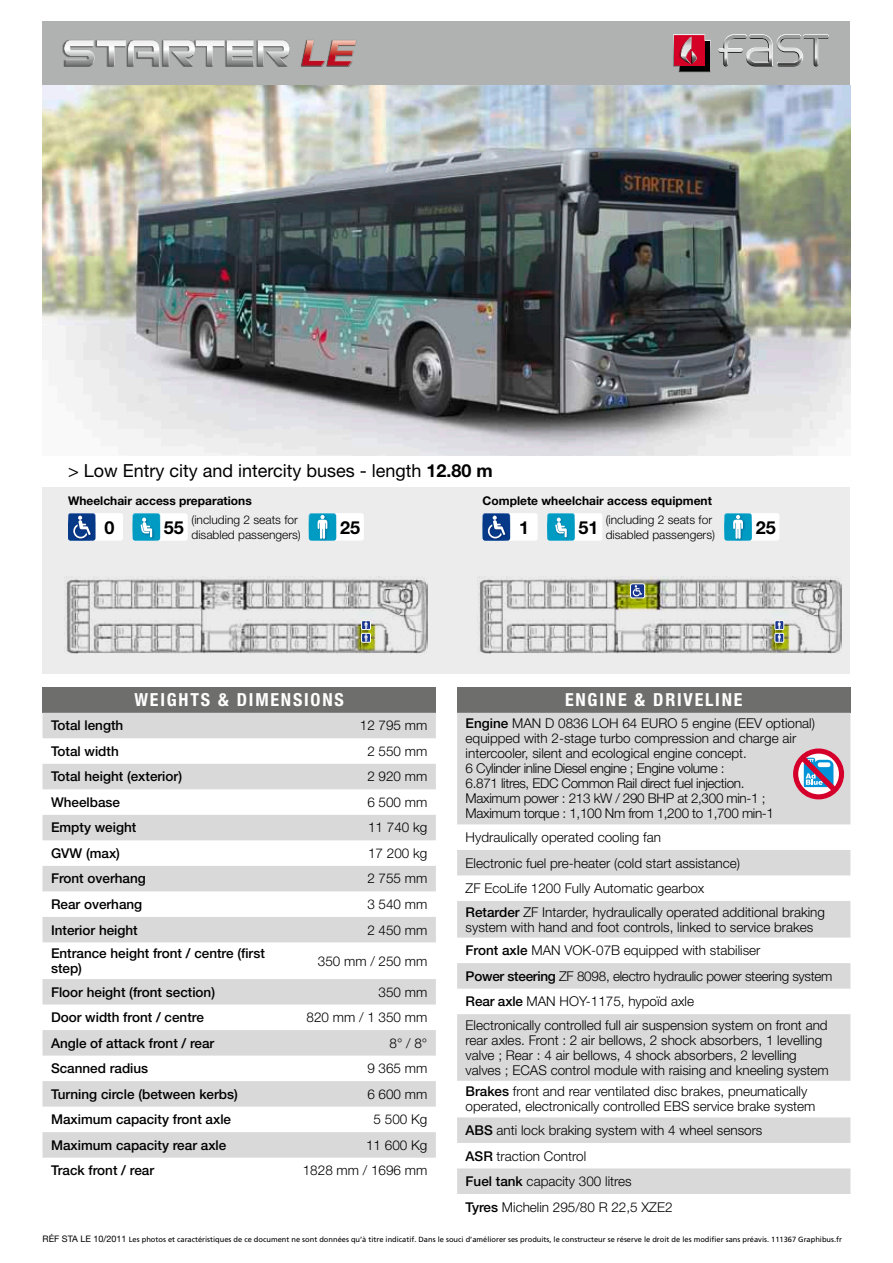
<style>
.page{position:relative;width:893px;height:1263px;background:#fff}
.page>*{position:absolute;margin:0;border:0;box-sizing:border-box;transform-origin:0 0}
.t1{font:18px "Helvetica Neue LT Std";color:#000}
.t2{font:700 condensed 18px "Helvetica Neue LT Std";letter-spacing:.1em;color:#fff}
.t3{font:700 18px "Helvetica Neue LT Std";color:#000}
.t4{font:300 13.5px/25.5px "Helvetica Neue LT Std";color:#000}
.t5{font:500 13.5px/15px "Helvetica Neue LT Std";color:#000}
.t6{font:300 13.5px/15px "Helvetica Neue LT Std";letter-spacing:-.025em;color:#000}
.t7{font:300 12px/14.4px "Helvetica Neue LT Std";color:#000}
.t8{font:700 12px "Helvetica Neue LT Std";color:#000}
.t9{font:7.5px "Frutiger LT Std";color:#000}
.s1{font-weight:700}
.s2{font-weight:500}
.s3{font-family:"Helvetica Neue LT Std";font-size:9px}
</style>
<div class="page">
<div style="left:43px;top:21px;width:807px;height:64px;background:#b0b2b2"></div>
<div style="left:43px;top:487px;width:807px;height:186px;background:#ececec"></div>
<img style="left:43px;top:85px;width:807px;height:370px">
<img style="left:65px;top:576px;width:363px;height:77px">
<img style="left:478px;top:576px;width:363px;height:77px">
<svg style="left:362px;top:621px;width:8px;height:8px"></svg>
<div style="left:361px;top:620px;width:10px;height:10px;border:1px solid #fff"></div>
<svg style="left:362px;top:633px;width:8px;height:9px"></svg>
<div style="left:361px;top:633px;width:10px;height:9px;border:1px solid #fff"></div>
<svg style="left:365px;top:621px;width:3px;height:21px"></svg>
<div style="left:775px;top:620px;width:9px;height:10px;border:1px solid #fff"></div>
<div style="left:775px;top:633px;width:9px;height:9px;border:1px solid #fff"></div>
<svg style="left:778px;top:621px;width:4px;height:21px"></svg>
<svg style="left:630px;top:584px;width:15px;height:14px"></svg>
<div style="left:630px;top:583px;width:15px;height:15px;border:1px solid #fff;border-radius:2px"></div>
<svg style="left:633px;top:585px;width:9px;height:11px"></svg>
<svg style="left:68px;top:513px;width:55px;height:28px;background:#99adcd"></svg>
<svg style="left:483px;top:513px;width:55px;height:28px;background:#9aaece"></svg>
<svg style="left:547px;top:513px;width:55px;height:28px;background:#93d3e4"></svg>
<svg style="left:133px;top:513px;width:55px;height:28px;background:#94d3e4"></svg>
<div style="left:457px;top:687px;width:393px;height:26px;background:#6e6e6d"></div>
<svg style="left:457px;top:713px;width:393px;height:481px;fill:#d9d9da"></svg>
<div style="left:43px;top:687px;width:393px;height:26px;background:#6e6e6d"></div>
<svg style="left:43px;top:713px;width:393px;height:445px;fill:#ddddde"></svg>
<svg style="left:309px;top:513px;width:55px;height:28px;background:#9bd6e6"></svg>
<svg style="left:724px;top:513px;width:55px;height:28px;background:#99d5e5"></svg>
<svg style="left:673px;top:34px;width:38px;height:38px"></svg>
<svg style="left:718px;top:34px;width:111px;height:33px"></svg>
<svg style="left:64px;top:40px;width:225px;height:26px"></svg>
<svg style="left:301px;top:40px;width:55px;height:26px"></svg>
<svg style="left:793px;top:748px;width:51px;height:51px"></svg>
<h1 class="t1" style="left:68px;top:460px;width:426px">&gt; Low Entry city and intercity buses - length <span class="s1">12.80 m</span></h1>
<p class="t8" style="left:68px;top:493px;width:185px">Wheelchair access preparations</p>
<p class="t8" style="left:483px;top:493px;width:231px">Complete wheelchair access equipment</p>
<h1 class="t3" style="left:164px;top:516px;width:22px">55</h1>
<h1 class="t3" style="left:578px;top:516px;width:22px">51</h1>
<p class="t7" style="left:192px;top:513px;width:111px">(including 2 seats for disabled passengers)</p>
<p class="t7" style="left:606px;top:513px;width:111px">(including 2 seats for disabled passengers)</p>
<h1 class="t3" style="left:104px;top:516px;width:12px">0</h1>
<h1 class="t3" style="left:519px;top:516px;width:12px">1</h1>
<h1 class="t3" style="left:340px;top:516px;width:22px">25</h1>
<h1 class="t3" style="left:756px;top:516px;width:22px">25</h1>
<h1 class="t2" style="left:134px;top:689px;width:211px">WEIGHTS &amp; DIMENSIONS</h1>
<p class="t5" style="left:51px;top:718px;width:74px">Total length</p>
<p class="t4" style="left:360px;top:712px;width:69px">12 795 mm</p>
<p class="t5" style="left:51px;top:743px;width:69px">Total width</p>
<p class="t4" style="left:367px;top:738px;width:62px">2 550 mm</p>
<p class="t5" style="left:51px;top:769px;width:133px">Total height (exterior)</p>
<p class="t4" style="left:367px;top:763px;width:62px">2 920 mm</p>
<p class="t5" style="left:51px;top:794px;width:71px">Wheelbase</p>
<p class="t4" style="left:367px;top:789px;width:62px">6 500 mm</p>
<p class="t5" style="left:51px;top:820px;width:87px">Empty weight</p>
<p class="t4" style="left:368px;top:814px;width:61px">11 740 kg</p>
<p class="t5" style="left:51px;top:845px;width:70px">GVW (max)</p>
<p class="t4" style="left:368px;top:840px;width:61px">17 200 kg</p>
<p class="t5" style="left:51px;top:871px;width:96px">Front overhang</p>
<p class="t4" style="left:367px;top:866px;width:62px">2 755 mm</p>
<p class="t5" style="left:51px;top:896px;width:93px">Rear overhang</p>
<p class="t4" style="left:367px;top:891px;width:62px">3 540 mm</p>
<p class="t5" style="left:51px;top:922px;width:88px">Interior height</p>
<p class="t4" style="left:367px;top:917px;width:62px">2 450 mm</p>
<p class="t5" style="left:51px;top:946px;width:215px">Entrance height front / centre (first step)</p>
<p class="t4" style="left:318px;top:948px;width:111px">350 mm / 250 mm</p>
<p class="t5" style="left:51px;top:984px;width:166px">Floor height (front section)</p>
<p class="t4" style="left:379px;top:979px;width:50px">350 mm</p>
<p class="t5" style="left:51px;top:1010px;width:154px">Door width front / centre</p>
<p class="t4" style="left:307px;top:1004px;width:122px">820 mm / 1 350 mm</p>
<p class="t5" style="left:51px;top:1035px;width:165px">Angle of attack front / rear</p>
<p class="t4" style="left:390px;top:1030px;width:39px">8° / 8°</p>
<p class="t5" style="left:51px;top:1061px;width:99px">Scanned radius</p>
<p class="t4" style="left:367px;top:1055px;width:62px">9 365 mm</p>
<p class="t5" style="left:51px;top:1086px;width:188px">Turning circle (between kerbs)</p>
<p class="t4" style="left:367px;top:1081px;width:62px">6 600 mm</p>
<p class="t5" style="left:51px;top:1112px;width:182px">Maximum capacity front axle</p>
<p class="t4" style="left:374px;top:1106px;width:55px">5 500 Kg</p>
<p class="t5" style="left:51px;top:1137px;width:177px">Maximum capacity rear axle</p>
<p class="t4" style="left:366px;top:1132px;width:63px">11 600 Kg</p>
<p class="t5" style="left:51px;top:1163px;width:105px">Track front / rear</p>
<p class="t4" style="left:303px;top:1157px;width:126px">1828 mm / 1696 mm</p>
<h1 class="t2" style="left:565px;top:689px;width:179px">ENGINE &amp; DRIVELINE</h1>
<p class="t6" style="left:466px;top:716px;width:351px"><span class="s2">Engine</span> MAN D 0836 LOH 64 EURO 5 engine (EEV optional) equipped with 2-stage turbo compression and charge air intercooler, silent and ecological engine concept.<br>6 Cylinder inline Diesel engine ; Engine volume :<br>6.871 litres, EDC Common Rail direct fuel injection.<br>Maximum power : 213 kW / 290 BHP at 2,300 min-1 ; Maximum torque : 1,100 Nm from 1,200 to 1,700 min-1</p>
<p class="t4" style="left:466px;top:824px;width:276px">Hydraulically operated cooling fan<br>Electronic fuel pre-heater (cold start assistance)<br>ZF EcoLife 1200 Fully Automatic gearbox</p>
<p class="t4" style="left:466px;top:904px;width:361px;line-height:15px"><span class="s2">Retarder</span> ZF Intarder, hydraulically operated additional braking system with hand and foot controls, linked to service brakes</p>
<p class="t4" style="left:466px;top:937px;width:368px"><span class="s2">Front axle</span> MAN VOK-07B equipped with stabiliser<br><span class="s2">Power steering</span> ZF 8098, electro hydraulic power steering system<br><span class="s2">Rear axle</span> MAN HOY-1175, hypoïd axle</p>
<p class="t4" style="left:466px;top:1017px;width:365px;line-height:15px">Electronically controlled full air suspension system on front and rear axles. Front : 2 air bellows, 2 shock absorbers, 1 levelling valve ; Rear : 4 air bellows, 4 shock absorbers, 2 levelling valves ; ECAS control module with raising and kneeling system</p>
<p class="t4" style="left:466px;top:1084px;width:351px;line-height:15px"><span class="s2">Brakes</span> front and rear ventilated disc brakes, pneumatically operated, electronically controlled EBS service brake system</p>
<p class="t4" style="left:466px;top:1117px;width:298px"><span class="s2">ABS</span> anti lock braking system with 4 wheel sensors <span class="s2">ASR</span> traction Control<br><span class="s2">Fuel tank</span> capacity 300 litres<br><span class="s2">Tyres</span> Michelin 295/80 R 22,5 XZE2</p>
<p class="t9" style="left:43px;top:1235px;width:801px"><span class="s3">RÉF STA LE 10/2011</span> Les photos et caractéristiques de ce document ne sont données qu’à titre indicatif. Dans le souci d’améliorer ses produits, le constructeur se réserve le droit de les modifier sans préavis. 111367 Graphibus.fr</p>
</div>
